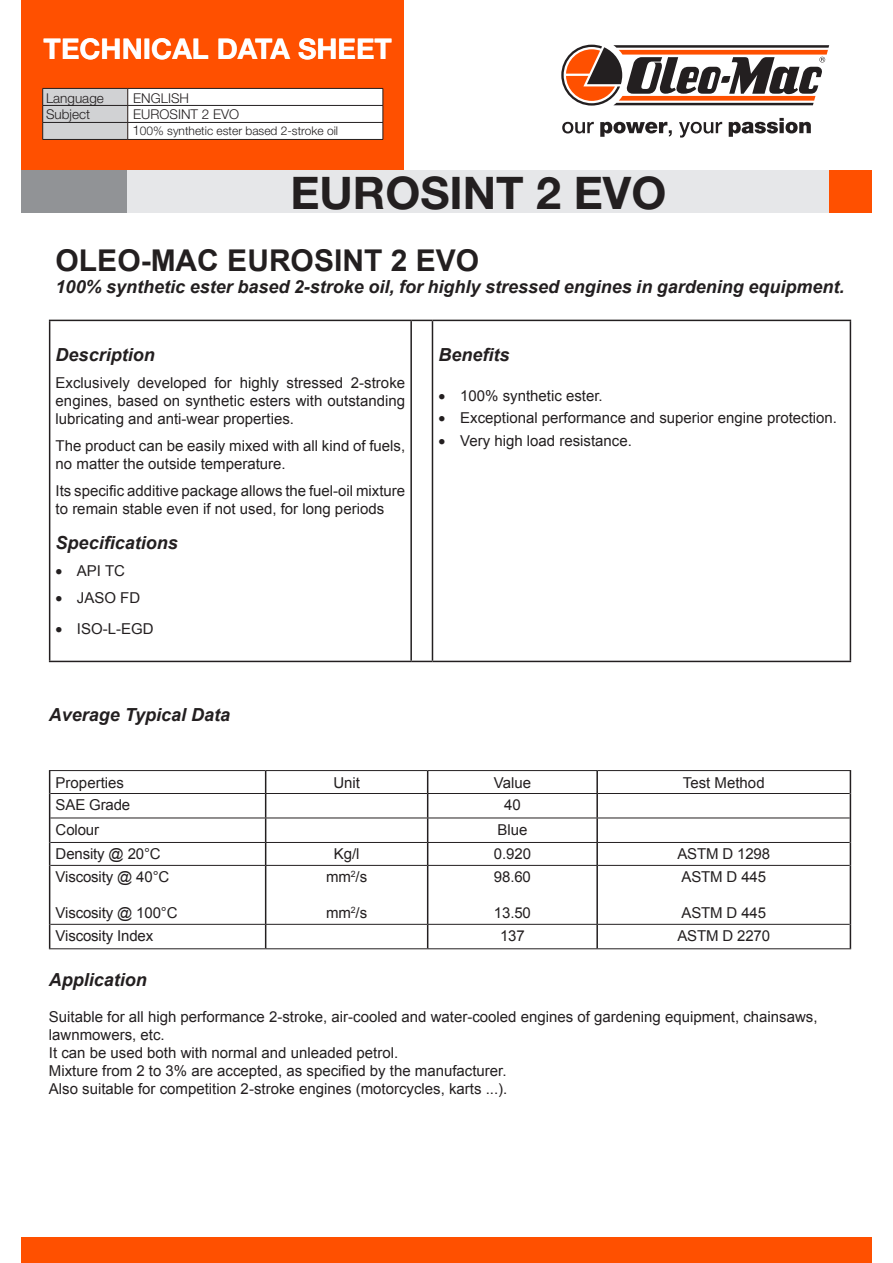
<style>
.page{position:relative;width:893px;height:1263px;background:#fff}
.page>*{position:absolute;margin:0;border:0;box-sizing:border-box;transform-origin:0 0}
.t1{font:700 45px "Helvetica Neue";color:#231f20}
.Heading_1{font:700 30px "Arial";color:#231f20}
.t2{font:700 28.5px "Helvetica Neue";color:#fff}
.t3{font:italic 700 18px "Arial";color:#231f20}
.Heading_4{font:15px/18px "Arial";color:#231f20}
.t4{font:300 13.5px "Helvetica Neue";color:#231f20}
.t5{font:300 12px "Helvetica Neue";color:#231f20}
.s1{font-size:13.5px}
</style>
<div class="page">
<div style="left:21px;top:0;width:383px;height:170px;background:#ff5000"></div>
<div style="left:21px;top:1237px;width:851px;height:26px;background:#ff5000"></div>
<svg style="left:42px;top:88px;width:342px;height:51px;background:#e5e5e5"></svg>
<hr style="left:43px;top:139px;width:85px;height:1px;background:#231f20">
<hr style="left:128px;top:139px;width:255px;height:1px;background:#231f20">
<div style="left:21px;top:170px;width:107px;height:43px;background:#919396"></div>
<div style="left:128px;top:170px;width:701px;height:43px;background:#e6e7e9"></div>
<div style="left:829px;top:170px;width:43px;height:43px;background:#ff5000"></div>
<svg style="left:562px;top:122px;width:32px;height:11px"></svg>
<svg style="left:600px;top:122px;width:72px;height:15px"></svg>
<svg style="left:679px;top:122px;width:43px;height:16px"></svg>
<svg style="left:729px;top:118px;width:82px;height:19px"></svg>
<svg style="left:561px;top:45px;width:268px;height:61px"></svg>
<hr style="left:410px;top:321px;width:2px;height:340px;background:#231f20">
<hr style="left:432px;top:321px;width:1px;height:340px;background:#231f20">
<hr style="left:49px;top:320px;width:362px;height:1px;background:#231f20">
<hr style="left:49px;top:321px;width:1px;height:340px;background:#231f20">
<svg style="left:411px;top:320px;width:21px;height:1px"></svg>
<hr style="left:432px;top:320px;width:419px;height:1px;background:#231f20">
<hr style="left:850px;top:321px;width:1px;height:340px;background:#231f20">
<hr style="left:49px;top:661px;width:362px;height:1px;background:#231f20">
<svg style="left:411px;top:661px;width:21px;height:1px"></svg>
<hr style="left:432px;top:661px;width:419px;height:1px;background:#231f20">
<hr style="left:49px;top:770px;width:217px;height:1px;background:#231f20">
<hr style="left:266px;top:770px;width:162px;height:1px;background:#231f20">
<hr style="left:428px;top:770px;width:169px;height:1px;background:#231f20">
<hr style="left:597px;top:770px;width:254px;height:1px;background:#231f20">
<hr style="left:50px;top:793px;width:216px;height:1px;background:#231f20">
<hr style="left:266px;top:793px;width:162px;height:1px;background:#231f20">
<hr style="left:428px;top:793px;width:169px;height:1px;background:#231f20">
<hr style="left:597px;top:793px;width:253px;height:1px;background:#231f20">
<hr style="left:50px;top:818px;width:216px;height:1px;background:#231f20">
<hr style="left:266px;top:818px;width:162px;height:1px;background:#231f20">
<hr style="left:428px;top:818px;width:169px;height:1px;background:#231f20">
<hr style="left:597px;top:818px;width:253px;height:1px;background:#231f20">
<hr style="left:50px;top:842px;width:216px;height:1px;background:#231f20">
<hr style="left:266px;top:842px;width:162px;height:1px;background:#231f20">
<hr style="left:428px;top:842px;width:169px;height:1px;background:#231f20">
<hr style="left:597px;top:842px;width:253px;height:1px;background:#231f20">
<hr style="left:50px;top:865px;width:216px;height:1px;background:#231f20">
<hr style="left:266px;top:865px;width:162px;height:1px;background:#231f20">
<hr style="left:428px;top:865px;width:169px;height:1px;background:#231f20">
<hr style="left:597px;top:865px;width:253px;height:1px;background:#231f20">
<hr style="left:50px;top:924px;width:216px;height:1px;background:#231f20">
<hr style="left:266px;top:924px;width:162px;height:1px;background:#231f20">
<hr style="left:428px;top:924px;width:169px;height:1px;background:#231f20">
<hr style="left:597px;top:924px;width:253px;height:1px;background:#231f20">
<hr style="left:49px;top:948px;width:217px;height:1px;background:#231f20">
<hr style="left:266px;top:948px;width:162px;height:1px;background:#231f20">
<hr style="left:428px;top:948px;width:169px;height:1px;background:#231f20">
<hr style="left:597px;top:948px;width:254px;height:1px;background:#231f20">
<hr style="left:596px;top:771px;width:2px;height:22px;background:#231f20">
<hr style="left:596px;top:794px;width:2px;height:24px;background:#231f20">
<hr style="left:596px;top:818px;width:2px;height:24px;background:#231f20">
<svg style="left:49px;top:771px;width:1px;height:94px"></svg>
<svg style="left:265px;top:771px;width:1px;height:94px"></svg>
<svg style="left:427px;top:771px;width:1px;height:94px"></svg>
<hr style="left:596px;top:843px;width:2px;height:22px;background:#231f20">
<svg style="left:850px;top:771px;width:1px;height:94px"></svg>
<hr style="left:49px;top:865px;width:1px;height:59px;background:#231f20">
<hr style="left:265px;top:866px;width:1px;height:58px;background:#231f20">
<hr style="left:427px;top:866px;width:1px;height:58px;background:#231f20">
<hr style="left:596px;top:866px;width:2px;height:58px;background:#231f20">
<hr style="left:850px;top:865px;width:1px;height:59px;background:#231f20">
<svg style="left:49px;top:924px;width:1px;height:24px"></svg>
<svg style="left:265px;top:925px;width:1px;height:23px"></svg>
<svg style="left:427px;top:925px;width:1px;height:23px"></svg>
<hr style="left:596px;top:925px;width:2px;height:23px;background:#231f20">
<svg style="left:850px;top:924px;width:1px;height:24px"></svg>
<p class="t2" style="left:44px;top:31px;width:350px">TECHNICAL DATA SHEET</p>
<p class="t4" style="left:46px;top:90px;width:59px">Language</p>
<p class="t4" style="left:133px;top:90px;width:57px">ENGLISH</p>
<p class="t4" style="left:46px;top:106px;width:46px">Subject</p>
<p class="t4" style="left:133px;top:106px;width:107px">EUROSINT 2 EVO</p>
<p class="t5" style="left:132px;top:124px;width:207px"><span class="s1">1</span>00% synthetic ester based 2-stroke oil</p>
<p class="t1" style="left:290px;top:165px;width:377px">EUROSINT 2 EVO</p>
<p class="Heading_1" style="left:56px;top:241px;width:425px">OLEO-MAC EUROSINT 2 EVO</p>
<p class="t3" style="left:56px;top:274px;width:790px">100% synthetic ester based 2-stroke oil, for highly stressed engines in gardening equipment.</p>
<p class="t3" style="left:56px;top:343px;width:101px">Description</p>
<p class="Heading_4" style="left:56px;top:374px;width:351px;text-align:justify">Exclusively developed for highly stressed 2-stroke engines, based on synthetic esters with outstanding lubricating and anti-wear properties.</p>
<p class="Heading_4" style="left:56px;top:437px;width:351px">The product can be easily mixed with all kind of fuels, no matter the outside temperature.</p>
<p class="Heading_4" style="left:56px;top:482px;width:351px">Its specific additive package allows the fuel-oil mixture to remain stable even if not used, for long periods</p>
<p class="t3" style="left:56px;top:531px;width:124px">Specifications</p>
<p class="Heading_4" style="left:56px;top:562px;width:71px">• API TC</p>
<p class="Heading_4" style="left:56px;top:589px;width:86px">• JASO FD</p>
<p class="Heading_4" style="left:56px;top:620px;width:99px">• ISO-L-EGD</p>
<p class="t3" style="left:49px;top:703px;width:183px">Average Typical Data</p>
<p class="t3" style="left:438px;top:343px;width:73px">Benefits</p>
<p class="Heading_4" style="left:438px;top:387px;width:166px">• 100% synthetic ester.</p>
<p class="Heading_4" style="left:438px;top:409px;width:400px">• Exceptional performance and superior engine protection.</p>
<p class="Heading_4" style="left:438px;top:432px;width:195px">• Very high load resistance.</p>
<p class="Heading_4" style="left:56px;top:773px;width:70px">Properties</p>
<p class="Heading_4" style="left:333px;top:773px;width:28px">Unit</p>
<p class="Heading_4" style="left:494px;top:773px;width:39px">Value</p>
<p class="Heading_4" style="left:683px;top:773px;width:83px">Test Method</p>
<p class="Heading_4" style="left:56px;top:796px;width:76px">SAE Grade</p>
<p class="Heading_4" style="left:504px;top:796px;width:18px">40</p>
<p class="Heading_4" style="left:56px;top:821px;width:45px">Colour</p>
<p class="Heading_4" style="left:497px;top:821px;width:32px">Blue</p>
<p class="Heading_4" style="left:56px;top:845px;width:107px">Density @ 20°C</p>
<p class="Heading_4" style="left:334px;top:845px;width:27px">Kg/l</p>
<p class="Heading_4" style="left:494px;top:845px;width:39px">0.920</p>
<p class="Heading_4" style="left:677px;top:845px;width:94px">ASTM D 1298</p>
<p class="Heading_4" style="left:56px;top:868px;width:115px">Viscosity @ 40°C</p>
<p class="Heading_4" style="left:56px;top:904px;width:123px">Viscosity @ 100°C</p>
<p class="Heading_4" style="left:326px;top:868px;width:42px">mm<sup>2</sup>/s</p>
<p class="Heading_4" style="left:326px;top:904px;width:42px">mm<sup>2</sup>/s</p>
<p class="Heading_4" style="left:681px;top:868px;width:86px">ASTM D 445</p>
<p class="Heading_4" style="left:681px;top:904px;width:86px">ASTM D 445</p>
<p class="Heading_4" style="left:494px;top:868px;width:38px">98.60</p>
<p class="Heading_4" style="left:494px;top:904px;width:38px">13.50</p>
<p class="Heading_4" style="left:56px;top:927px;width:99px">Viscosity Index</p>
<p class="Heading_4" style="left:500px;top:927px;width:26px">137</p>
<p class="Heading_4" style="left:677px;top:927px;width:94px">ASTM D 2270</p>
<p class="t3" style="left:49px;top:968px;width:100px">Application</p>
<p class="Heading_4" style="left:49px;top:1008px;width:770px">Suitable for all high performance 2-stroke, air-cooled and water-cooled engines of gardening equipment, chainsaws, lawnmowers, etc.</p>
<p class="Heading_4" style="left:49px;top:1044px;width:351px">It can be used both with normal and unleaded petrol.</p>
<p class="Heading_4" style="left:49px;top:1062px;width:459px">Mixture from 2 to 3% are accepted, as specified by the manufacturer.</p>
<p class="Heading_4" style="left:49px;top:1080px;width:460px">Also suitable for competition 2-stroke engines (motorcycles, karts ...).</p>
</div>
